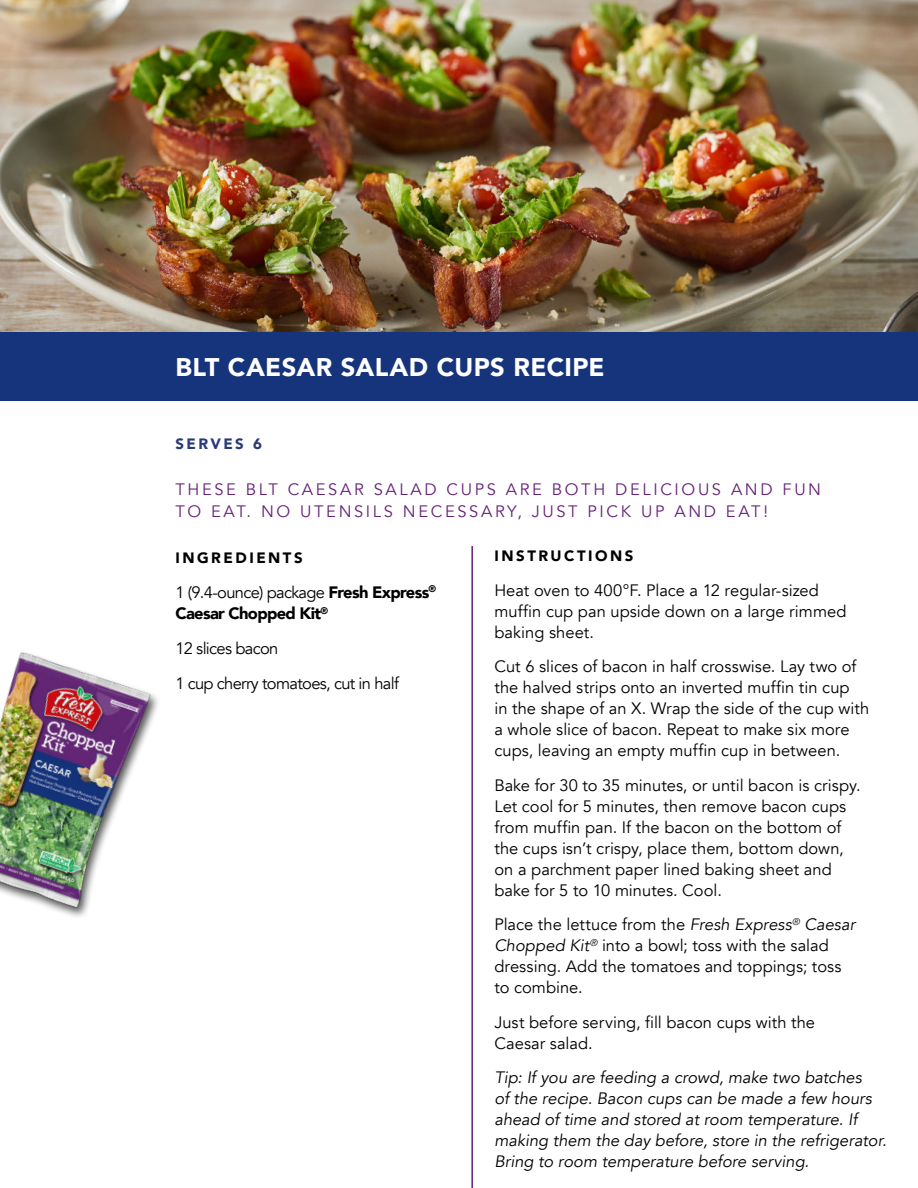
<style>
.page{position:relative;width:918px;height:1188px;background:#fff}
.page>*{position:absolute;margin:0;border:0;box-sizing:border-box;transform-origin:0 0}
.t1{font:900 25.5px "Avenir";letter-spacing:.015em;color:#fff}
.t2{font:16.5px/21px "Avenir";color:#000}
.t3{font:italic 16.5px/21px "Avenir";color:#000}
.t4{font:16.5px/21.6px "Avenir";letter-spacing:.16em;color:#652177}
.t5{font:900 16.5px/21.6px "Avenir";letter-spacing:-.04em;color:#000}
.t6{font:16.5px/35.1px "Avenir";letter-spacing:-.04em;color:#000}
.t7{font:900 15px "Avenir";letter-spacing:.17em;color:#000}
.t8{font:900 15px "Avenir";letter-spacing:.16em;color:#293a76}
.s1{font-style:italic}
.s2{font-weight:400}
</style>
<div class="page">
<img style="left:0;top:652px;width:158px;height:265px">
<img style="left:0;top:0;width:918px;height:332px">
<div style="left:0;top:332px;width:918px;height:69px;background:#16347c"></div>
<hr style="left:471px;top:546px;width:2px;height:642px;background:#652177">
<h1 class="t1" style="left:175px;top:357px;width:431px">BLT CAESAR SALAD CUPS RECIPE</h1>
<p class="t8" style="left:175px;top:438px;width:88px">SERVES 6</p>
<p class="t4" style="left:175px;top:480px;width:647px">THESE BLT CAESAR SALAD CUPS ARE BOTH DELICIOUS AND FUN<br>TO EAT. NO UTENSILS NECESSARY, JUST PICK UP AND EAT!</p>
<p class="t7" style="left:494px;top:550px;width:141px">INSTRUCTIONS</p>
<p class="t2" style="left:494px;top:581px;width:354px">Heat oven to 400°F. Place a 12 regular-sized muffin cup pan upside down on a large rimmed baking sheet.</p>
<p class="t2" style="left:494px;top:658px;width:376px">Cut 6 slices of bacon in half crosswise. Lay two of the halved strips onto an inverted muffin tin cup<br>in the shape of an X. Wrap the side of the cup with a whole slice of bacon. Repeat to make six more cups, leaving an empty muffin cup in between.</p>
<p class="t2" style="left:494px;top:776px;width:368px">Bake for 30 to 35 minutes, or until bacon is crispy.<br>Let cool for 5 minutes, then remove bacon cups from muffin pan. If the bacon on the bottom of the cups isn’t crispy, place them, bottom down, on a parchment paper lined baking sheet and bake for 5 to 10 minutes. Cool.</p>
<p class="t2" style="left:494px;top:916px;width:362px">Place the lettuce from the <span class="s1">Fresh Express</span><sup>®</sup> <span class="s1">Caesar Chopped Kit</span><sup>®</sup> into a bowl; toss with the salad dressing. Add the tomatoes and toppings; toss to combine.</p>
<p class="t2" style="left:494px;top:1013px;width:322px">Just before serving, fill bacon cups with the<br>Caesar salad.</p>
<p class="t3" style="left:494px;top:1069px;width:394px">Tip: If you are feeding a crowd, make two batches<br>of the recipe. Bacon cups can be made a few hours ahead of time and stored at room temperature. If making them the day before, store in the refrigerator.<br>Bring to room temperature before serving.</p>
<p class="t7" style="left:175px;top:551px;width:129px">INGREDIENTS</p>
<p class="t5" style="left:175px;top:583px;width:262px"><span class="s2">1 (9.4-ounce) package</span> Fresh Express<sup>®<br></sup>Caesar Chopped Kit<sup>®</sup></p>
<p class="t6" style="left:175px;top:633px;width:225px">12 slices bacon<br>1 cup cherry tomatoes, cut in half</p>
</div>
